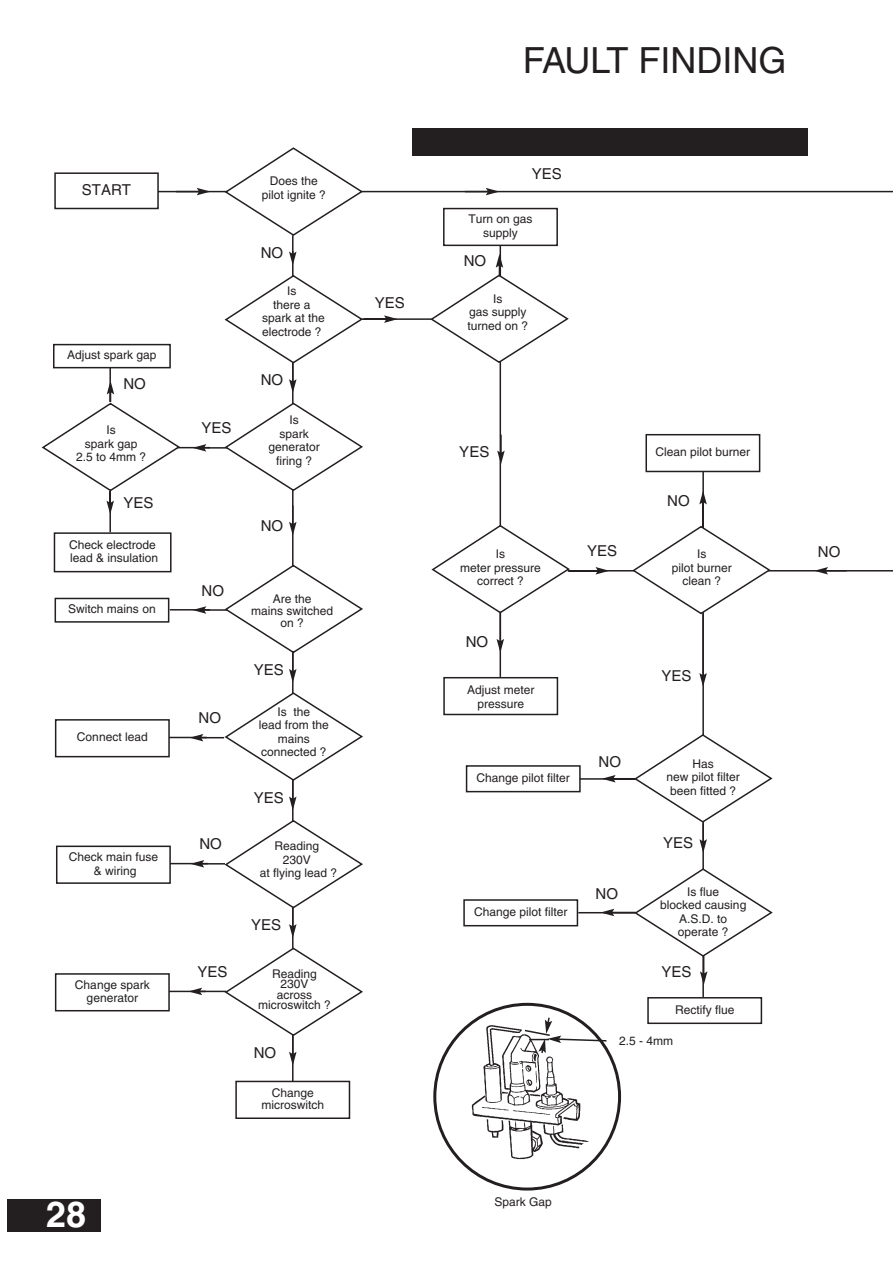
<style>
.page{position:relative;width:893px;height:1262px;background:#fff}
.page>*{position:absolute;margin:0;border:0;box-sizing:border-box;transform-origin:0 0}
.t1{font:36px "Helvetica";color:#231f20}
.t2{font:700 36px "Helvetica";color:#fff}
.t3{font:15px "Helvetica";color:#231f20}
.t4{font:12px/13.5px "Helvetica";color:#231f20;text-align:center}
</style>
<div class="page">
<div style="left:7px;top:1198px;width:94px;height:33px;background:#231f20"></div>
<hr style="left:292px;top:251px;width:1px;height:831px;background:#231f20">
<hr style="left:158px;top:191px;width:734px;height:1px;background:#231f20">
<div style="left:54px;top:172px;width:105px;height:37px;border:2px solid #231f20"></div>
<div style="left:235px;top:1080px;width:115px;height:39px;border:2px solid #231f20"></div>
<svg style="left:176px;top:188px;width:34px;height:7px"></svg>
<svg style="left:465px;top:188px;width:34px;height:7px"></svg>
<hr style="left:352px;top:318px;width:79px;height:2px;background:#231f20">
<svg style="left:384px;top:315px;width:14px;height:8px"></svg>
<svg style="left:225px;top:564px;width:138px;height:119px"></svg>
<svg style="left:289px;top:505px;width:7px;height:30px"></svg>
<svg style="left:224px;top:147px;width:139px;height:118px"></svg>
<div style="left:645px;top:434px;width:115px;height:38px;border:2px solid #231f20"></div>
<div style="left:466px;top:765px;width:114px;height:27px;border:2px solid #231f20"></div>
<div style="left:647px;top:997px;width:115px;height:27px;border:2px solid #231f20"></div>
<svg style="left:192px;top:402px;width:171px;height:89px"></svg>
<hr style="left:170px;top:447px;width:40px;height:1px;background:#231f20">
<hr style="left:204px;top:609px;width:23px;height:2px;background:#231f20">
<svg style="left:192px;top:606px;width:14px;height:8px"></svg>
<hr style="left:170px;top:609px;width:40px;height:1px;background:#231f20">
<svg style="left:189px;top:692px;width:174px;height:118px"></svg>
<hr style="left:167px;top:736px;width:40px;height:2px;background:#231f20">
<svg style="left:190px;top:820px;width:173px;height:118px"></svg>
<hr style="left:168px;top:863px;width:40px;height:1px;background:#231f20">
<hr style="left:199px;top:990px;width:27px;height:2px;background:#231f20">
<svg style="left:188px;top:987px;width:14px;height:8px"></svg>
<hr style="left:165px;top:990px;width:41px;height:2px;background:#231f20">
<div style="left:56px;top:974px;width:113px;height:36px;background:#fff"></div>
<div style="left:55px;top:973px;width:115px;height:38px;border:2px solid #231f20"></div>
<div style="left:56px;top:845px;width:115px;height:39px;border:2px solid #231f20"></div>
<div style="left:55px;top:719px;width:115px;height:38px;border:2px solid #231f20"></div>
<div style="left:55px;top:597px;width:114px;height:25px;border:2px solid #231f20"></div>
<div style="left:54px;top:532px;width:117px;height:40px;border:2px solid #231f20"></div>
<svg style="left:224px;top:275px;width:139px;height:118px"></svg>
<svg style="left:224px;top:947px;width:139px;height:118px"></svg>
<hr style="left:499px;top:245px;width:2px;height:432px;background:#231f20">
<div style="left:443px;top:677px;width:115px;height:38px;border:2px solid #231f20"></div>
<div style="left:443px;top:208px;width:115px;height:38px;border:2px solid #231f20"></div>
<svg style="left:431px;top:525px;width:139px;height:88px"></svg>
<svg style="left:430px;top:254px;width:138px;height:109px"></svg>
<svg style="left:497px;top:434px;width:7px;height:30px"></svg>
<svg style="left:496px;top:639px;width:8px;height:14px"></svg>
<hr style="left:567px;top:570px;width:325px;height:1px;background:#231f20">
<svg style="left:595px;top:567px;width:14px;height:7px"></svg>
<hr style="left:702px;top:471px;width:2px;height:526px;background:#231f20">
<svg style="left:699px;top:490px;width:7px;height:14px"></svg>
<svg style="left:699px;top:673px;width:7px;height:14px"></svg>
<hr style="left:579px;top:778px;width:57px;height:1px;background:#231f20">
<svg style="left:814px;top:567px;width:32px;height:7px"></svg>
<svg style="left:601px;top:734px;width:171px;height:119px"></svg>
<div style="left:413px;top:129px;width:394px;height:27px;background:#231f20"></div>
<div style="left:53px;top:344px;width:118px;height:24px;border:2px solid #231f20"></div>
<hr style="left:109px;top:367px;width:2px;height:35px;background:#231f20">
<hr style="left:109px;top:491px;width:2px;height:41px;background:#231f20">
<svg style="left:42px;top:380px;width:138px;height:134px"></svg>
<svg style="left:632px;top:526px;width:138px;height:88px"></svg>
<hr style="left:578px;top:912px;width:57px;height:1px;background:#231f20">
<hr style="left:611px;top:911px;width:24px;height:2px;background:#231f20">
<svg style="left:600px;top:909px;width:14px;height:7px"></svg>
<div style="left:463px;top:899px;width:115px;height:27px;border:2px solid #231f20"></div>
<svg style="left:634px;top:868px;width:138px;height:117px"></svg>
<svg style="left:433px;top:1002px;width:188px;height:188px"></svg>
<p class="t3" style="left:82px;top:184px;width:51px">START</p>
<p class="t4" style="left:67px;top:349px;width:91px">Adjust spark gap</p>
<p class="t3" style="left:123px;top:379px;width:24px">NO</p>
<p class="t4" style="left:76px;top:424px;width:72px">Is<br>spark gap<br>2.5 to 4mm ?</p>
<p class="t3" style="left:123px;top:497px;width:32px">YES</p>
<p class="t4" style="left:69px;top:539px;width:91px;text-align:left">Check electrode lead &amp; insulation</p>
<p class="t4" style="left:68px;top:603px;width:89px">Switch mains on</p>
<p class="t4" style="left:77px;top:731px;width:72px">Connect lead</p>
<p class="t4" style="left:69px;top:851px;width:91px">Check main fuse &amp; wiring</p>
<p class="t4" style="left:75px;top:978px;width:76px">Change spark generator</p>
<h1 class="t2" style="left:46px;top:1201px;width:42px">28</h1>
<p class="t3" style="left:201px;top:422px;width:32px">YES</p>
<p class="t4" style="left:262px;top:175px;width:66px">Does the pilot ignite ?</p>
<p class="t3" style="left:261px;top:247px;width:24px">NO</p>
<p class="t4" style="left:262px;top:285px;width:64px">Is<br>there a spark at the electrode ?</p>
<p class="t3" style="left:261px;top:374px;width:24px">NO</p>
<p class="t4" style="left:268px;top:414px;width:53px">Is<br>spark generator firing ?</p>
<p class="t3" style="left:261px;top:520px;width:24px">NO</p>
<p class="t3" style="left:201px;top:585px;width:24px">NO</p>
<p class="t4" style="left:251px;top:594px;width:84px;line-height:12px">Are the<br>mains switched on ?</p>
<p class="t3" style="left:254px;top:664px;width:32px">YES</p>
<p class="t3" style="left:198px;top:712px;width:24px">NO</p>
<p class="t4" style="left:259px;top:705px;width:72px">Is the<br>lead from the mains connected ?</p>
<p class="t3" style="left:254px;top:791px;width:32px">YES</p>
<p class="t3" style="left:199px;top:838px;width:24px">NO</p>
<p class="t4" style="left:260px;top:840px;width:79px">Reading<br>230V<br>at flying lead ?</p>
<p class="t3" style="left:251px;top:919px;width:32px">YES</p>
<p class="t3" style="left:197px;top:966px;width:32px">YES</p>
<p class="t4" style="left:258px;top:969px;width:74px;line-height:10.5px">Reading<br>230V<br>across microswitch ?</p>
<p class="t3" style="left:254px;top:1047px;width:24px">NO</p>
<p class="t4" style="left:261px;top:1087px;width:64px;line-height:12px">Change microswitch</p>
<p class="t3" style="left:375px;top:297px;width:32px">YES</p>
<h1 class="t1" style="left:523px;top:47px;width:265px">FAULT FINDING</h1>
<p class="t3" style="left:532px;top:168px;width:32px">YES</p>
<p class="t4" style="left:468px;top:213px;width:66px">Turn on gas supply</p>
<p class="t3" style="left:463px;top:255px;width:24px">NO</p>
<p class="t4" style="left:467px;top:293px;width:62px">Is<br>gas supply turned on ?</p>
<p class="t3" style="left:459px;top:446px;width:32px">YES</p>
<p class="t4" style="left:460px;top:548px;width:82px">Is<br>meter pressure correct ?</p>
<p class="t3" style="left:587px;top:545px;width:32px">YES</p>
<p class="t4" style="left:655px;top:446px;width:96px">Clean pilot burner</p>
<p class="t3" style="left:667px;top:495px;width:24px">NO</p>
<p class="t4" style="left:671px;top:548px;width:62px">Is<br>pilot burner clean ?</p>
<p class="t3" style="left:465px;top:636px;width:24px">NO</p>
<p class="t4" style="left:467px;top:684px;width:69px">Adjust meter pressure</p>
<p class="t4" style="left:476px;top:772px;width:95px">Change pilot filter</p>
<p class="t4" style="left:474px;top:906px;width:95px">Change pilot filter</p>
<p class="t3" style="left:661px;top:670px;width:32px">YES</p>
<p class="t3" style="left:598px;top:755px;width:24px">NO</p>
<p class="t4" style="left:666px;top:757px;width:75px">Has<br>new pilot filter been fitted ?</p>
<p class="t3" style="left:595px;top:888px;width:24px">NO</p>
<p class="t3" style="left:663px;top:837px;width:32px">YES</p>
<p class="t4" style="left:660px;top:886px;width:88px">Is flue<br>blocked causing<br>A.S.D. to operate ?</p>
<p class="t3" style="left:661px;top:966px;width:32px">YES</p>
<p class="t4" style="left:675px;top:1003px;width:61px">Rectify flue</p>
<p class="t4" style="left:619px;top:1035px;width:55px">2.5 - 4mm</p>
<p class="t3" style="left:817px;top:546px;width:24px">NO</p>
<p class="t4" style="left:494px;top:1196px;width:59px">Spark Gap</p>
</div>
